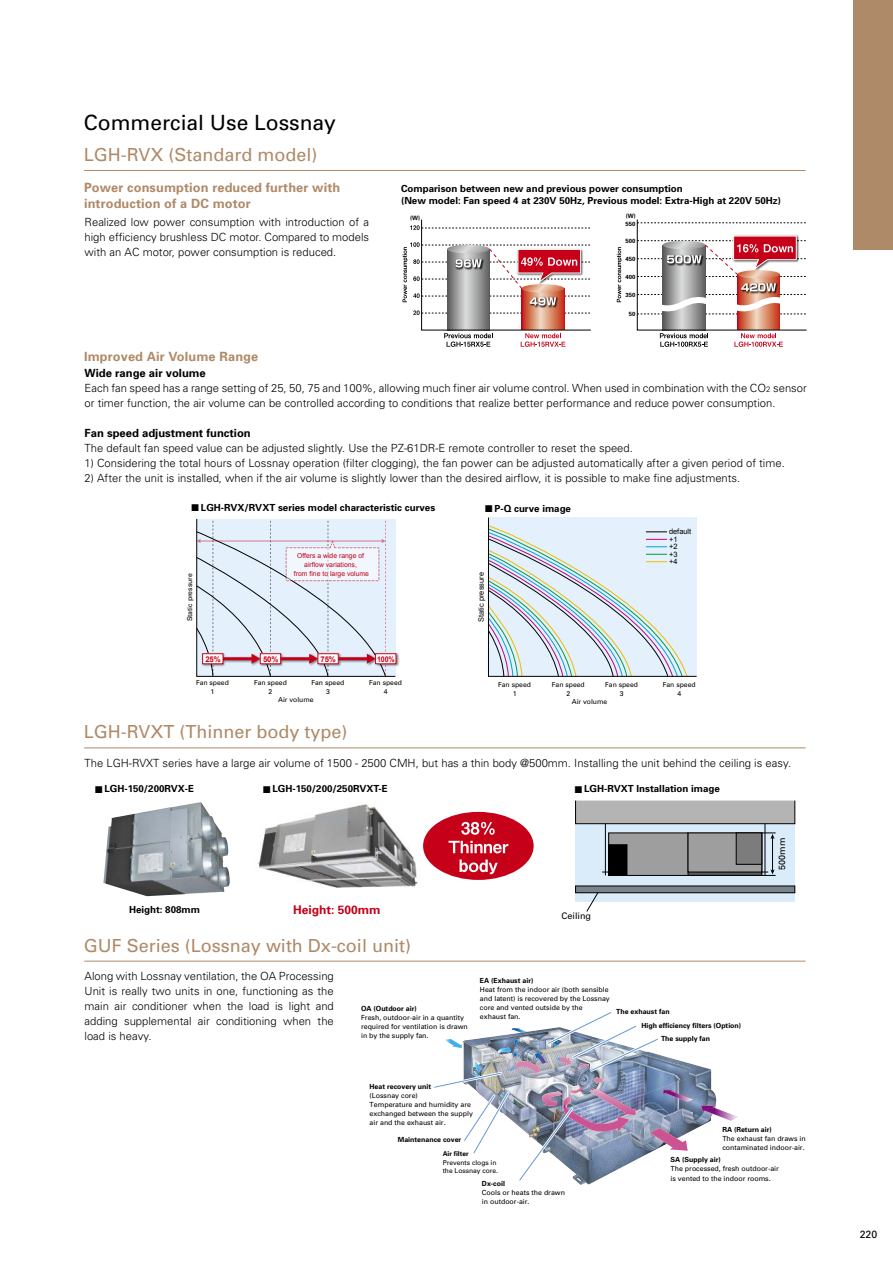
<style>
.page{position:relative;width:893px;height:1263px;background:#fff}
.page>*{position:absolute;margin:0;border:0;box-sizing:border-box;transform-origin:0 0}
.t1{font:21px "Univers";color:#000}
.t2{font:18px "Univers";color:#af8a68}
.t3{font:700 12.75px/16.6px "Univers";letter-spacing:.01em;color:#af8a68}
.t4{font:700 12px "Univers";color:#c50018}
.t5{font:300 11.25px/15px "Univers";color:#000;text-align:justify}
.t6{font:700 11.25px "Univers";color:#000}
.t7{font:10.5px "Univers";color:#000}
.t8{font:700 9.75px/12px "Univers";color:#000}
.t9{font:9px "Univers";color:#000}
.t10{font:700 7.8px "Arial";letter-spacing:-.025em;color:#c50018}
.t11{font:700 7.8px "Arial";letter-spacing:-.025em;color:#c50018;scale:.9 1}
.t12{font:7.5px/7.5px "Arial";color:#000}
.t13{font:7.05px/9px "Univers";color:#000}
.t14{font:700 7.05px "Univers";color:#000}
.t15{font:6.9px/8.9px "Univers";color:#000;text-align:center}
.t16{font:6.9px/8.9px "Arial";color:#c50018;text-align:center}
.t17{font:6.75px/8.6px "Univers";color:#000}
.t18{font:700 6.75px "Univers";color:#000}
.t19{font:700 6px "Univers";color:#000}
.s1{font-weight:700}
.s2{font-size:7.8px}
</style>
<div class="page">
<img style="left:580px;top:1064px;width:137px;height:121px">
<svg style="left:701px;top:1105px;width:37px;height:16px"></svg>
<hr style="left:84px;top:170px;width:722px;height:1px;background:#af8a68">
<div style="left:853px;top:0;width:40px;height:250px;background:#af8a68"></div>
<hr style="left:84px;top:747px;width:722px;height:1px;background:#af8a68">
<hr style="left:84px;top:961px;width:722px;height:1px;background:#af8a68">
<svg style="left:617px;top:247px;width:5px;height:55px"></svg>
<svg style="left:403px;top:219px;width:188px;height:128px"></svg>
<div style="left:576px;top:824px;width:219px;height:78px;background:#daecfa"></div>
<img style="left:103px;top:802px;width:127px;height:94px">
<img style="left:257px;top:802px;width:161px;height:86px">
<div style="left:423px;top:812px;width:111px;height:68px;background:#c50018;border-radius:50%"></div>
<svg style="left:461px;top:822px;width:34px;height:13px"></svg>
<svg style="left:448px;top:841px;width:60px;height:12px"></svg>
<svg style="left:460px;top:859px;width:38px;height:15px"></svg>
<div style="left:575px;top:800px;width:220px;height:24px;background:#b4b4b5;border:1px solid #000"></div>
<div style="left:576px;top:886px;width:219px;height:7px;background:#79848a"></div>
<div style="left:575px;top:886px;width:220px;height:7px;border:1px solid #000"></div>
<div style="left:609px;top:833px;width:153px;height:42px;background:#9e9e9f"></div>
<hr style="left:605px;top:824px;width:1px;height:51px;background:#000">
<hr style="left:765px;top:824px;width:1px;height:51px;background:#000">
<hr style="left:772px;top:837px;width:1px;height:34px;background:#000">
<svg style="left:762px;top:833px;width:14px;height:6px"></svg>
<svg style="left:762px;top:869px;width:14px;height:7px"></svg>
<div style="left:609px;top:845px;width:18px;height:30px;background:#000"></div>
<div style="left:608px;top:844px;width:19px;height:31px;border:1px solid #000"></div>
<div style="left:688px;top:833px;width:74px;height:42px;background:linear-gradient(to right,#595858,#595858)"></div>
<div style="left:688px;top:833px;width:74px;height:39px;background:#9e9e9f"></div>
<div style="left:736px;top:833px;width:26px;height:31px;background:#7c7c7c"></div>
<div style="left:736px;top:833px;width:26px;height:31px;border:1px solid #000"></div>
<svg style="left:586px;top:892px;width:12px;height:20px"></svg>
<img style="left:396px;top:653px;width:4px;height:14px">
<svg style="left:196px;top:519px;width:200px;height:158px;background:#dce2ec"></svg>
<svg style="left:488px;top:517px;width:209px;height:160px;background:#d4e1e9"></svg>
<img style="left:434px;top:1012px;width:259px;height:172px">
<svg style="left:637px;top:219px;width:170px;height:128px"></svg>
<h1 class="t1" style="left:84px;top:110px;width:254px">Commercial Use Lossnay</h1>
<h2 class="t2" style="left:84px;top:144px;width:235px">LGH-RVX (Standard model)</h2>
<p class="t3" style="left:84px;top:179px;width:258px">Power consumption reduced further with introduction of a DC motor</p>
<p class="t5" style="left:85px;top:215px;width:286px">Realized low power consumption with introduction of a high efficiency brushless DC motor. Compared to models with an AC motor, power consumption is reduced.</p>
<p class="t8" style="left:401px;top:183px;width:381px">Comparison between new and previous power consumption<br>(New model: Fan speed 4 at 230V 50Hz, Previous model: Extra-High at 220V 50Hz)</p>
<p class="t19" style="left:410px;top:214px;width:11px">(W)</p>
<p class="t19" style="left:626px;top:212px;width:11px">(W)</p>
<p class="t19" style="left:625px;top:237px;width:12px">500</p>
<p class="t19" style="left:625px;top:255px;width:12px">450</p>
<p class="t19" style="left:625px;top:273px;width:12px">400</p>
<p class="t19" style="left:625px;top:291px;width:12px">350</p>
<p class="t19" style="left:629px;top:310px;width:8px">50</p>
<p class="t19" style="left:625px;top:220px;width:12px">550</p>
<p class="t3" style="left:84px;top:348px;width:176px">Improved Air Volume Range</p>
<p class="t5" style="left:85px;top:365px;width:724px;text-align:left"><span class="s1">Wide range air volume<br></span>Each fan speed has a range setting of 25, 50, 75 and 100%, allowing much finer air volume control. When used in combination with the CO<span class="s2">2</span> sensor or timer function, the air volume can be controlled according to conditions that realize better performance and reduce power consumption.</p>
<p class="t6" style="left:85px;top:426px;width:168px">Fan speed adjustment function</p>
<p class="t5" style="left:85px;top:440px;width:550px">The default fan speed value can be adjusted slightly. Use the PZ-61DR-E remote controller to reset the speed.</p>
<p class="t5" style="left:85px;top:455px;width:702px">1) Considering the total hours of Lossnay operation (filter clogging), the fan power can be adjusted automatically after a given period of time.</p>
<p class="t5" style="left:85px;top:470px;width:657px">2) After the unit is installed, when if the air volume is slightly lower than the desired airflow, it is possible to make fine adjustments.</p>
<p class="t8" style="left:192px;top:502px;width:245px">■ LGH-RVX/RVXT series model characteristic curves</p>
<p class="t8" style="left:485px;top:503px;width:87px">■ P-Q curve image</p>
<p class="t15" style="left:185px;top:621px;width:49px;rotate:-90deg">Static pressure</p>
<p class="t16" style="left:294px;top:552px;width:77px">Offers a wide range of airflow variations,<br>from fine to large volume</p>
<p class="t10" style="left:205px;top:654px;width:17px">25%</p>
<p class="t10" style="left:263px;top:654px;width:17px">50%</p>
<p class="t10" style="left:321px;top:654px;width:17px">75%</p>
<p class="t11" style="left:377px;top:654px;width:21px">100%</p>
<p class="t12" style="left:478px;top:622px;width:51px;rotate:-90deg">Static pressure</p>
<p class="t12" style="left:669px;top:528px;width:24px">default +1<br>+2<br>+3<br>+4</p>
<p class="t15" style="left:196px;top:678px;width:34px">Fan speed<br>1</p>
<p class="t15" style="left:254px;top:678px;width:34px">Fan speed<br>2</p>
<p class="t15" style="left:312px;top:678px;width:34px">Fan speed<br>3</p>
<p class="t15" style="left:369px;top:678px;width:34px">Fan speed<br>4</p>
<p class="t15" style="left:278px;top:695px;width:37px">Air volume</p>
<h2 class="t2" style="left:84px;top:722px;width:265px">LGH-RVXT (Thinner body type)</h2>
<p class="t15" style="left:498px;top:680px;width:34px">Fan speed<br>1</p>
<p class="t15" style="left:552px;top:680px;width:34px">Fan speed<br>2</p>
<p class="t15" style="left:605px;top:680px;width:34px">Fan speed<br>3</p>
<p class="t15" style="left:663px;top:680px;width:34px">Fan speed<br>4</p>
<p class="t15" style="left:572px;top:697px;width:37px">Air volume</p>
<p class="t5" style="left:85px;top:755px;width:708px">The LGH-RVXT series have a large air volume of 1500 - 2500 CMH, but has a thin body @500mm. Installing the unit behind the ceiling is easy.</p>
<p class="t8" style="left:95px;top:783px;width:101px">■ LGH-150/200RVX-E</p>
<p class="t8" style="left:263px;top:783px;width:126px">■ LGH-150/200/250RVXT-E</p>
<p class="t8" style="left:575px;top:783px;width:147px">■ LGH-RVXT Installation image</p>
<p class="t8" style="left:129px;top:904px;width:72px">Height: 808mm</p>
<p class="t4" style="left:293px;top:902px;width:89px">Height: 500mm</p>
<h2 class="t2" style="left:84px;top:935px;width:329px">GUF Series (Lossnay with Dx-coil unit)</h2>
<p class="t5" style="left:85px;top:968px;width:251px">Along with Lossnay ventilation, the OA Processing Unit is really two units in one, functioning as the main air conditioner when the load is light and adding supplemental air conditioning when the load is heavy.</p>
<p class="t14" style="left:361px;top:1004px;width:57px">OA (Outdoor air)</p>
<p class="t13" style="left:361px;top:1013px;width:108px">Fresh, outdoor-air in a quantity required for ventilation is drawn in by the supply fan.</p>
<p class="t9" style="left:562px;top:911px;width:31px">Ceiling</p>
<p class="t14" style="left:480px;top:976px;width:55px">EA (Exhaust air)</p>
<p class="t13" style="left:480px;top:985px;width:131px">Heat from the indoor air (both sensible and latent) is recovered by the Lossnay core and vented outside by the exhaust fan.</p>
<p class="t14" style="left:616px;top:1007px;width:55px">The exhaust fan</p>
<p class="t14" style="left:641px;top:1021px;width:101px">High efficiency filters (Option)</p>
<p class="t14" style="left:661px;top:1034px;width:51px">The supply fan</p>
<p class="t9" style="left:777px;top:870px;width:34px;rotate:-90deg">500mm</p>
<p class="t14" style="left:370px;top:1082px;width:63px">Heat recovery unit</p>
<p class="t13" style="left:370px;top:1091px;width:105px">(Lossnay core)<br>Temperature and humidity are exchanged between the supply air and the exhaust air.</p>
<p class="t18" style="left:443px;top:1150px;width:28px">Air filter</p>
<p class="t17" style="left:443px;top:1158px;width:57px">Prevents clogs in the Lossnay core.</p>
<p class="t14" style="left:482px;top:1179px;width:25px">Dx-coil</p>
<p class="t13" style="left:482px;top:1188px;width:85px">Cools or heats the drawn in outdoor-air.</p>
<p class="t14" style="left:398px;top:1135px;width:65px">Maintenance cover</p>
<p class="t14" style="left:722px;top:1125px;width:51px">RA (Return air)</p>
<p class="t13" style="left:722px;top:1134px;width:85px">The exhaust fan draws in contaminated indoor-air.</p>
<p class="t14" style="left:670px;top:1156px;width:52px">SA (Supply air)</p>
<p class="t13" style="left:670px;top:1164px;width:110px">The processed, fresh outdoor-air is vented to the indoor rooms.</p>
<p class="t7" style="left:860px;top:1228px;width:19px">220</p>
</div>
